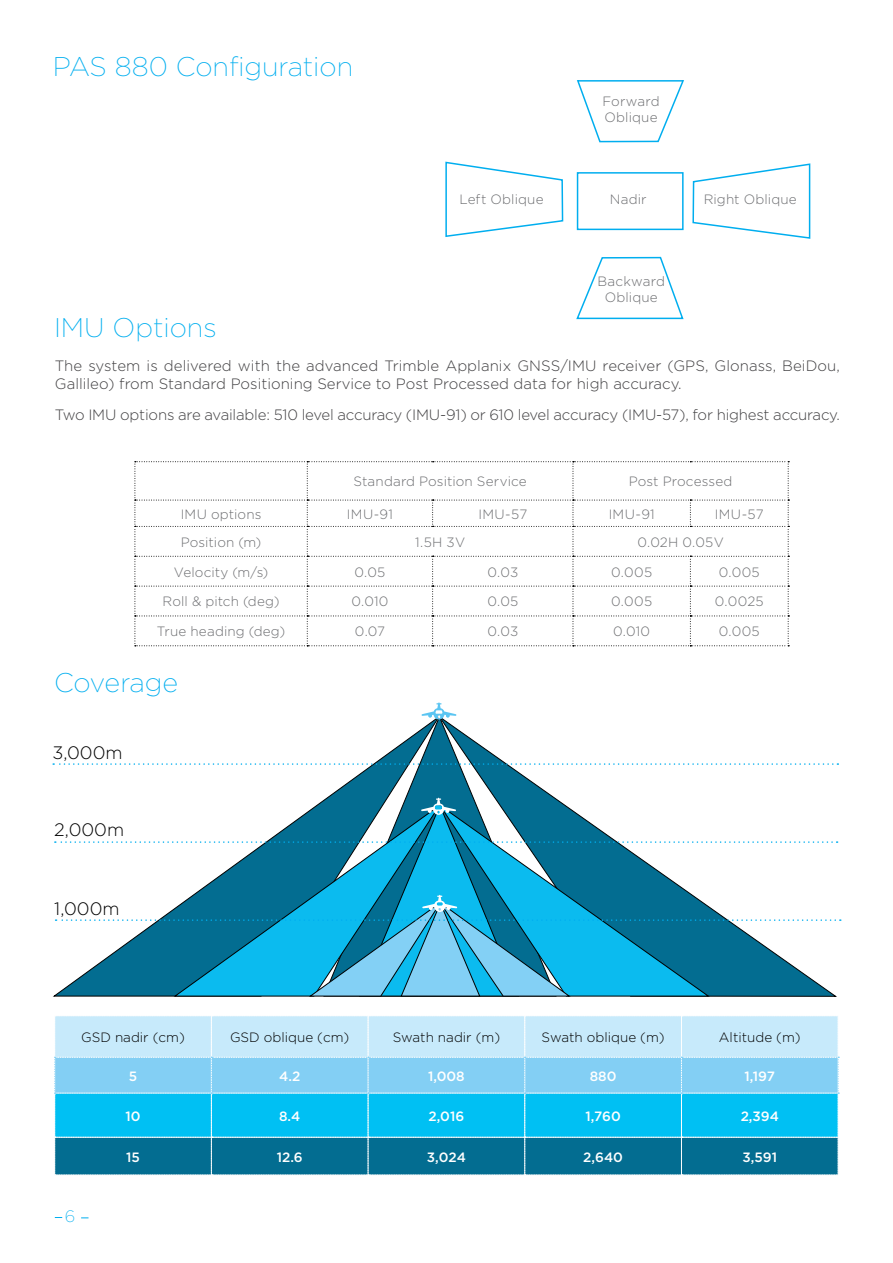
<style>
.page{position:relative;width:893px;height:1263px;background:#fff}
.page>*{position:absolute;margin:0;border:0;box-sizing:border-box;transform-origin:0 0}
.t1{font:200 27px "Gotham";color:#00aeef}
.t2{font:300 18px "Gotham";color:#000}
.t3{font:200 16.5px "Gotham";color:#00aeef}
.t4{font:300 15px/18px "Gotham";letter-spacing:-.005em;color:#414042}
.t5{font:300 13.5px/16.2px "Gotham";letter-spacing:.01em;color:#6d6e71;text-align:center}
.t6{font:300 13.5px "Gotham";color:#000}
.t7{font:500 13.5px "Gotham";color:#fff}
</style>
<div class="page">
<svg style="left:135px;top:461px;width:654px;height:185px"></svg>
<div style="left:577px;top:172px;width:107px;height:58px;border:2px solid #00aeef"></div>
<svg style="left:576px;top:80px;width:108px;height:63px"></svg>
<svg style="left:445px;top:161px;width:119px;height:76px"></svg>
<svg style="left:576px;top:256px;width:108px;height:64px"></svg>
<svg style="left:692px;top:163px;width:119px;height:76px"></svg>
<svg style="left:326px;top:719px;width:112px;height:79px"></svg>
<svg style="left:438px;top:715px;width:118px;height:83px"></svg>
<svg style="left:422px;top:702px;width:34px;height:17px"></svg>
<svg style="left:54px;top:1016px;width:785px;height:159px;background:#57bcdf"></svg>
<svg style="left:55px;top:798px;width:786px;height:198px"></svg>
<svg style="left:53px;top:763px;width:785px;height:2px"></svg>
<h1 class="t1" style="left:53px;top:49px;width:302px">PAS 880 Configuration</h1>
<h1 class="t1" style="left:54px;top:310px;width:164px">IMU Options</h1>
<p class="t5" style="left:602px;top:92px;width:59px;text-align:left">Forward<br>Oblique</p>
<p class="t5" style="left:459px;top:191px;width:86px">Left Oblique</p>
<p class="t5" style="left:610px;top:191px;width:38px">Nadir</p>
<p class="t5" style="left:704px;top:191px;width:95px">Right Oblique</p>
<p class="t5" style="left:598px;top:273px;width:69px">Backward<br>Oblique</p>
<p class="t4" style="left:55px;top:357px;width:787px">The system is delivered with the advanced Trimble Applanix GNSS/IMU receiver (GPS, Glonass, BeiDou,<br>Gallileo) from Standard Positioning Service to Post Processed data for high accuracy.</p>
<p class="t4" style="left:55px;top:405px;width:787px">Two IMU options are available: 510 level accuracy (IMU-91) or 610 level accuracy (IMU-57), for highest accuracy.</p>
<p class="t5" style="left:353px;top:473px;width:175px">Standard Position Service</p>
<p class="t5" style="left:629px;top:473px;width:105px">Post Processed</p>
<p class="t5" style="left:181px;top:505px;width:82px">IMU options</p>
<p class="t5" style="left:347px;top:505px;width:48px">IMU-91</p>
<p class="t5" style="left:478px;top:505px;width:50px">IMU-57</p>
<p class="t5" style="left:609px;top:505px;width:48px">IMU-91</p>
<p class="t5" style="left:715px;top:505px;width:50px">IMU-57</p>
<p class="t5" style="left:181px;top:533px;width:82px">Position (m)</p>
<p class="t5" style="left:415px;top:533px;width:52px">1.5H 3V</p>
<p class="t5" style="left:637px;top:533px;width:88px">0.02H 0.05V</p>
<p class="t5" style="left:174px;top:563px;width:96px">Velocity (m/s)</p>
<p class="t5" style="left:354px;top:563px;width:32px">0.05</p>
<p class="t5" style="left:487px;top:563px;width:32px">0.03</p>
<p class="t5" style="left:611px;top:563px;width:42px">0.005</p>
<p class="t5" style="left:719px;top:563px;width:42px">0.005</p>
<p class="t5" style="left:163px;top:593px;width:118px">Roll &amp; pitch (deg)</p>
<p class="t5" style="left:351px;top:593px;width:39px">0.010</p>
<p class="t5" style="left:487px;top:593px;width:32px">0.05</p>
<p class="t5" style="left:611px;top:593px;width:42px">0.005</p>
<p class="t5" style="left:715px;top:593px;width:50px">0.0025</p>
<p class="t5" style="left:157px;top:623px;width:130px">True heading (deg)</p>
<p class="t5" style="left:355px;top:623px;width:32px">0.07</p>
<p class="t5" style="left:487px;top:623px;width:32px">0.03</p>
<p class="t5" style="left:613px;top:623px;width:39px">0.010</p>
<p class="t5" style="left:719px;top:623px;width:42px">0.005</p>
<h1 class="t1" style="left:54px;top:666px;width:126px">Coverage</h1>
<p class="t2" style="left:52px;top:741px;width:72px">3,000m</p>
<p class="t2" style="left:54px;top:818px;width:71px">2,000m</p>
<p class="t2" style="left:54px;top:897px;width:67px">1,000m</p>
<p class="t6" style="left:81px;top:1028px;width:105px">GSD nadir (cm)</p>
<p class="t6" style="left:230px;top:1028px;width:121px">GSD oblique (cm)</p>
<p class="t6" style="left:393px;top:1028px;width:109px">Swath nadir (m)</p>
<p class="t6" style="left:542px;top:1028px;width:125px">Swath oblique (m)</p>
<p class="t6" style="left:719px;top:1028px;width:83px">Altitude (m)</p>
<p class="t7" style="left:129px;top:1067px;width:10px">5</p>
<p class="t7" style="left:279px;top:1067px;width:23px">4.2</p>
<p class="t7" style="left:428px;top:1067px;width:38px">1,008</p>
<p class="t7" style="left:590px;top:1067px;width:28px">880</p>
<p class="t7" style="left:744px;top:1067px;width:32px">1,197</p>
<p class="t7" style="left:125px;top:1107px;width:17px">10</p>
<p class="t7" style="left:279px;top:1107px;width:23px">8.4</p>
<p class="t7" style="left:429px;top:1107px;width:37px">2,016</p>
<p class="t7" style="left:585px;top:1107px;width:37px">1,760</p>
<p class="t7" style="left:741px;top:1107px;width:40px">2,394</p>
<p class="t7" style="left:126px;top:1148px;width:15px">15</p>
<p class="t7" style="left:277px;top:1148px;width:28px">12.6</p>
<p class="t7" style="left:427px;top:1148px;width:40px">3,024</p>
<p class="t7" style="left:583px;top:1148px;width:41px">2,640</p>
<p class="t7" style="left:742px;top:1148px;width:36px">3,591</p>
<p class="t3" style="left:65px;top:1206px;width:12px">6</p>
</div>
